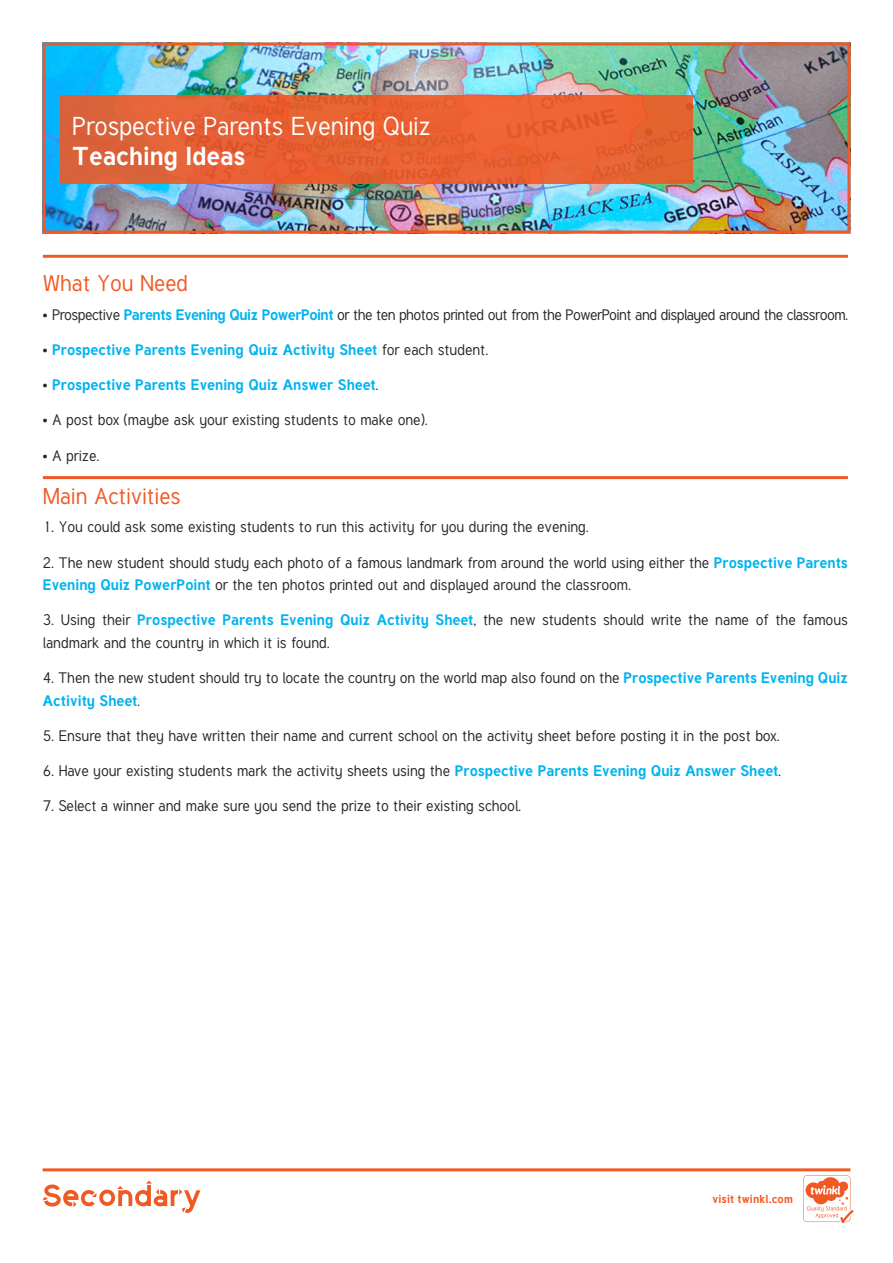
<style>
.page{position:relative;width:893px;height:1263px;background:#fff}
.page>*{position:absolute;margin:0;border:0;box-sizing:border-box;transform-origin:0 0}
.Title_Box_Text{font:25.5px "Tuffy";color:#fff}
.Title_Box_Text-2{font:700 25.5px "Tuffy";color:#fff}
.Colour_Headings{font:22.5px "Tuffy";color:#f15924}
.Teaching_Ideas_Body{font:15px/22.5px "Tuffy";color:#282526}
.Teaching_Ideas_Body-2{font:15px "Tuffy";letter-spacing:-.03em;color:#282526}
.Teaching_Ideas_Body-3{font:700 15px "Tuffy";color:#00b3ef}
.t1{font:700 11.4px "Tuffy";letter-spacing:.015em;color:#f15924}
.s1{font-weight:700;color:#00b3ef}
.s2{font-weight:400;color:#282526}
</style>
<div class="page">
<hr style="left:43px;top:255px;width:805px;height:3px;background:#f15924">
<hr style="left:43px;top:476px;width:805px;height:3px;background:#f15924">
<img style="left:47px;top:47px;width:799px;height:183px">
<div style="left:43px;top:43px;width:807px;height:191px;border:3px solid #f15924"></div>
<div style="left:61px;top:95px;width:632px;height:89px;background:linear-gradient(to right,#e06138,#ec612f)"></div>
<svg style="left:43px;top:1168px;width:810px;height:55px"></svg>
<p class="Title_Box_Text" style="left:72px;top:110px;width:360px">Prospective Parents Evening Quiz</p>
<p class="Title_Box_Text-2" style="left:72px;top:136px;width:175px">Teaching Ideas</p>
<p class="Colour_Headings" style="left:43px;top:269px;width:147px">What You Need</p>
<p class="Teaching_Ideas_Body-2" style="left:43px;top:305px;width:807px">• Prospective <span class="s1">Parents Evening Quiz PowerPoint</span> or the ten photos printed out from the PowerPoint and displayed around the classroom.</p>
<p class="Teaching_Ideas_Body-3" style="left:43px;top:338px;width:447px"><span class="s2">•</span> Prospective Parents Evening Quiz Activity Sheet <span class="s2">for each student.</span></p>
<p class="Teaching_Ideas_Body-3" style="left:43px;top:373px;width:337px"><span class="s2">•</span> Prospective Parents Evening Quiz Answer Sheet<span class="s2">.</span></p>
<p class="Teaching_Ideas_Body" style="left:43px;top:409px;width:386px">• A post box (maybe ask your existing students to make one).</p>
<p class="Teaching_Ideas_Body" style="left:43px;top:444px;width:58px">• A prize.</p>
<p class="Colour_Headings" style="left:43px;top:481px;width:139px">Main Activities</p>
<p class="Teaching_Ideas_Body" style="left:43px;top:516px;width:547px">1. You could ask some existing students to run this activity for you during the evening.</p>
<p class="Teaching_Ideas_Body" style="left:43px;top:551px;width:806px">2. The new student should study each photo of a famous landmark from around the world using either the <span class="s1">Prospective Parents<br>Evening Quiz PowerPoint</span> or the ten photos printed out and displayed around the classroom.</p>
<p class="Teaching_Ideas_Body" style="left:43px;top:609px;width:806px">3. Using their <span class="s1">Prospective Parents Evening Quiz Activity Sheet</span>, the new students should write the name of the famous landmark and the country in which it is found.</p>
<p class="Teaching_Ideas_Body" style="left:43px;top:667px;width:806px">4. Then the new student should try to locate the country on the world map also found on the <span class="s1">Prospective Parents Evening Quiz<br>Activity Sheet</span>.</p>
<p class="Teaching_Ideas_Body" style="left:43px;top:725px;width:738px">5. Ensure that they have written their name and current school on the activity sheet before posting it in the post box.</p>
<p class="Teaching_Ideas_Body" style="left:43px;top:760px;width:740px">6. Have your existing students mark the activity sheets using the <span class="s1">Prospective Parents Evening Quiz Answer Sheet</span>.</p>
<p class="Teaching_Ideas_Body" style="left:43px;top:795px;width:480px">7. Select a winner and make sure you send the prize to their existing school.</p>
<p class="t1" style="left:712px;top:1190px;width:82px">visit twinkl.com</p>
</div>
